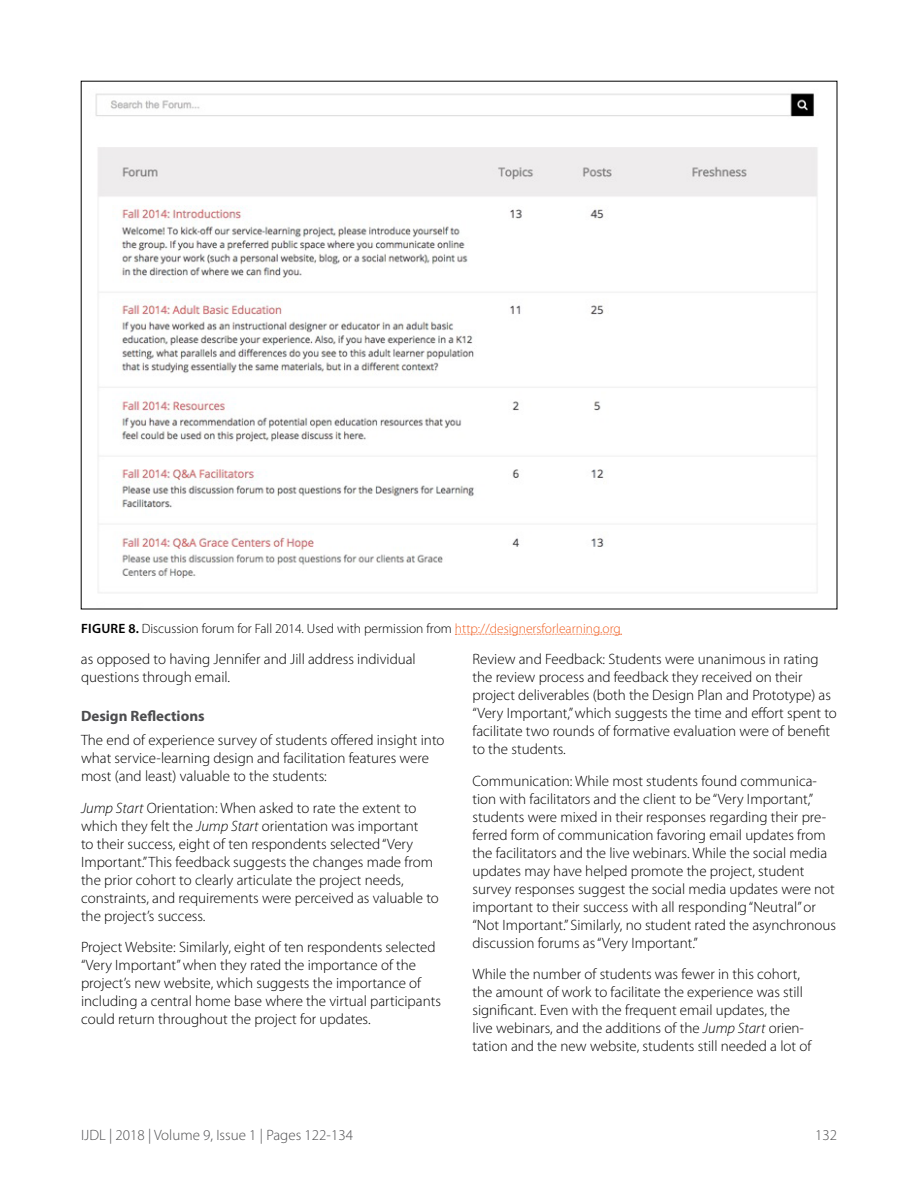
<style>
.page{position:relative;width:918px;height:1188px;background:#fff}
.page>*{position:absolute;margin:0;border:0;box-sizing:border-box;transform-origin:0 0}
.t1{font:300 15px/18px "Myriad Pro";color:#000}
.t2{font:300 15px "Myriad Pro";color:#4d4d4f}
.t3{font:700 15px "Myriad Pro";color:#4d4d4f}
.t4{font:300 13.5px "Myriad Pro";color:#000}
.s1{font-weight:600}
.s2{color:#f15f22}
.s3{font-style:italic}
</style>
<div class="page">
<img style="left:95px;top:93px;width:723px;height:500px">
<svg style="left:455px;top:634px;width:167px;height:1px"></svg>
<p class="t4" style="left:81px;top:621px;width:541px"><span class="s1">FIGURE 8.</span> Discussion forum for Fall 2014. Used with permission from <span class="s2">http://designersforlearning.org</span></p>
<p class="t1" style="left:81px;top:651px;width:336px">as opposed to having Jennifer and Jill address individual questions through email.</p>
<p class="t3" style="left:81px;top:707px;width:125px">Design Reflections</p>
<p class="t1" style="left:81px;top:732px;width:365px">The end of experience survey of students offered insight into what service-learning design and facilitation features were most (and least) valuable to the students:</p>
<p class="t1" style="left:81px;top:799px;width:359px"><span class="s3">Jump Start</span> Orientation: When asked to rate the extent to which they felt the <span class="s3">Jump Start</span> orientation was important<br>to their success, eight of ten respondents selected “Very Important.” This feedback suggests the changes made from the prior cohort to clearly articulate the project needs, constraints, and requirements were perceived as valuable to the project’s success.</p>
<p class="t1" style="left:81px;top:939px;width:361px">Project Website: Similarly, eight of ten respondents selected “Very Important” when they rated the importance of the project’s new website, which suggests the importance of including a central home base where the virtual participants could return throughout the project for updates.</p>
<p class="t1" style="left:472px;top:651px;width:366px">Review and Feedback: Students were unanimous in rating the review process and feedback they received on their project deliverables (both the Design Plan and Prototype) as “Very Important,” which suggests the time and effort spent to facilitate two rounds of formative evaluation were of benefit to the students.</p>
<p class="t1" style="left:472px;top:772px;width:365px">Communication: While most students found communica&shy;tion with facilitators and the client to be “Very Important,” students were mixed in their responses regarding their pre&shy;ferred form of communication favoring email updates from the facilitators and the live webinars. While the social media updates may have helped promote the project, student survey responses suggest the social media updates were not important to their success with all responding “Neutral” or “Not Important.” Similarly, no student rated the asynchronous discussion forums as “Very Important.”</p>
<p class="t1" style="left:472px;top:966px;width:340px">While the number of students was fewer in this cohort, the amount of work to facilitate the experience was still significant. Even with the frequent email updates, the live webinars, and the additions of the <span class="s3">Jump Start</span> orien&shy;tation and the new website, students still needed a lot of</p>
<p class="t2" style="left:81px;top:1126px;width:273px">IJDL | 2018 | Volume 9, Issue 1 | Pages 122-134</p>
<p class="t2" style="left:815px;top:1126px;width:23px">132</p>
</div>
